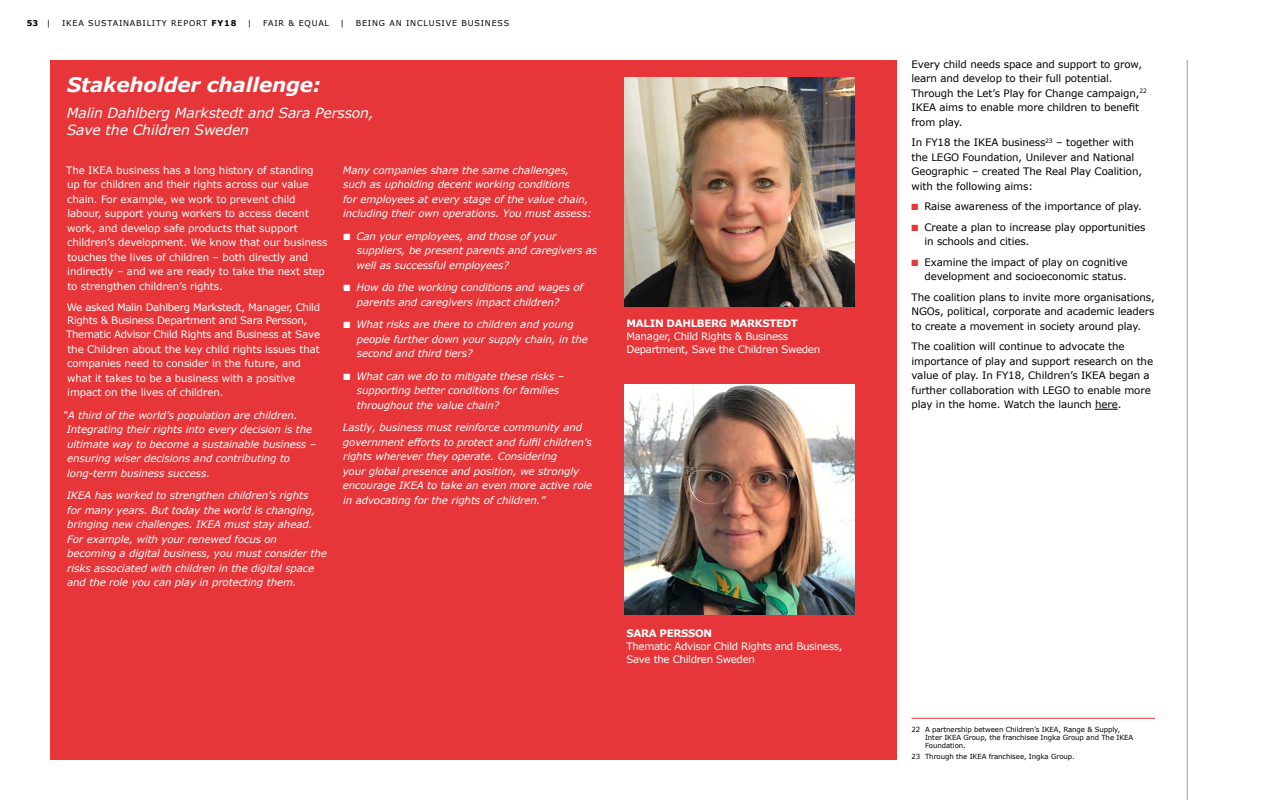
<style>
.page{position:relative;width:1280px;height:800px;background:#fff}
.page>*{position:absolute;margin:0;border:0;box-sizing:border-box;transform-origin:0 0}
.t1{font:italic 700 20px "Verdana IKEA";letter-spacing:-.01em;color:#fff}
.t2{font:italic 14px/17.5px "Verdana IKEA";letter-spacing:-.01em;color:#fff}
.t3{font:italic 10.2px/14.5px "Verdana IKEA";letter-spacing:-.01em;color:#fff}
.t4{font:10.2px/14.5px "Verdana IKEA";letter-spacing:-.01em;color:#000}
.t5{font:10.2px/14.5px "Verdana IKEA";letter-spacing:-.01em;color:#fff}
.t6{font:10.2px/13px "Verdana IKEA";letter-spacing:-.03em;color:#fff}
.t7{font:700 10.2px "Verdana IKEA";letter-spacing:-.03em;color:#fff}
.t8{font:8px "Verdana IKEA";letter-spacing:.1em;color:#000}
.t9{font:700 8px "Verdana IKEA";color:#000}
.t10{font:7px/8px "Verdana IKEA";letter-spacing:-.01em;color:#000}
.s1{font-weight:400}
.s2{font-weight:700}
.s3{color:#e73639}
</style>
<div class="page">
<hr style="left:1187px;top:60px;width:1px;height:740px;background:#9d9f95">
<div style="left:50px;top:60px;width:847px;height:700px;background:#e73639"></div>
<img style="left:624px;top:77px;width:230px;height:230px">
<img style="left:624px;top:385px;width:230px;height:229px">
<svg style="left:1095px;top:409px;width:23px;height:1px"></svg>
<hr style="left:912px;top:718px;width:243px;height:1px;background:#e73639">
<p class="t9" style="left:27px;top:18px;width:25px">53 <span class="s1">|</span></p>
<p class="t8" style="left:62px;top:18px;width:176px">IKEA SUSTAINABILITY REPORT <span class="s2">FY18</span></p>
<p class="t8" style="left:248px;top:18px;width:5px">|</p>
<p class="t8" style="left:263px;top:18px;width:67px">FAIR &amp; EQUAL</p>
<p class="t8" style="left:340px;top:18px;width:5px">|</p>
<p class="t8" style="left:356px;top:18px;width:155px">BEING AN INCLUSIVE BUSINESS</p>
<h1 class="t1" style="left:67px;top:72px;width:255px">Stakeholder challenge:</h1>
<h2 class="t2" style="left:67px;top:104px;width:309px">Malin Dahlberg Markstedt and Sara Persson,<br>Save the Children Sweden</h2>
<p class="t5" style="left:66px;top:163px;width:263px">The IKEA business has a long history of standing up for children and their rights across our value chain. For example, we work to prevent child labour, support young workers to access decent work, and develop safe products that support children’s development. We know that our business touches the lives of children – both directly and indirectly – and we are ready to take the next step to strengthen children’s rights.</p>
<p class="t6" style="left:67px;top:301px;width:255px">We asked Malin Dahlberg Markstedt, Manager, Child<br>Rights &amp; Business Department and Sara Persson,</p>
<p class="t5" style="left:66px;top:328px;width:256px">Thematic Advisor Child Rights and Business at Save the Children about the key child rights issues that companies need to consider in the future, and what it takes to be a business with a positive impact on the lives of children.</p>
<p class="t3" style="left:67px;top:408px;width:251px;text-indent:-3px">“A third of the world’s population are children.<br>Integrating their rights into every decision is the ultimate way to become a sustainable business – ensuring wiser decisions and contributing to long-term business success.</p>
<p class="t3" style="left:67px;top:489px;width:262px">IKEA has worked to strengthen children’s rights<br>for many years. But today the world is changing, bringing new challenges. IKEA must stay ahead.<br>For example, with your renewed focus on becoming a digital business, you must consider the risks associated with children in the digital space and the role you can play in protecting them.</p>
<p class="t3" style="left:343px;top:163px;width:250px">Many companies share the same challenges, such as upholding decent working conditions<br>for employees at every stage of the value chain, including their own operations. You must assess:</p>
<p class="t3" style="left:357px;top:229px;width:242px;text-indent:-13px">■ Can your employees, and those of your suppliers, be present parents and caregivers as well as successful employees?</p>
<p class="t3" style="left:357px;top:280px;width:228px;text-indent:-13px">■ How do the working conditions and wages of parents and caregivers impact children?</p>
<p class="t3" style="left:357px;top:317px;width:233px;text-indent:-13px">■ What risks are there to children and young people further down your supply chain, in the second and third tiers?</p>
<p class="t3" style="left:357px;top:369px;width:209px;text-indent:-13px">■ What can we do to mitigate these risks – supporting better conditions for families throughout the value chain?</p>
<p class="t3" style="left:343px;top:421px;width:251px">Lastly, business must reinforce community and government efforts to protect and fulfil children’s rights wherever they operate. Considering<br>your global presence and position, we strongly encourage IKEA to take an even more active role in advocating for the rights of children.”</p>
<p class="t7" style="left:626px;top:317px;width:173px">MALIN DAHLBERG MARKSTEDT</p>
<p class="t6" style="left:626px;top:330px;width:195px">Manager, Child Rights &amp; Business<br>Department, Save the Children Sweden</p>
<p class="t7" style="left:626px;top:627px;width:87px">SARA PERSSON</p>
<p class="t6" style="left:626px;top:640px;width:218px">Thematic Advisor Child Rights and Business,<br>Save the Children Sweden</p>
<p class="t4" style="left:912px;top:57px;width:237px">Every child needs space and support to grow, learn and develop to their full potential.<br>Through the Let’s Play for Change campaign,<sup>22<br></sup>IKEA aims to enable more children to benefit from play.</p>
<p class="t4" style="left:912px;top:136px;width:232px">In FY18 the IKEA business<sup>23</sup> – together with the LEGO Foundation, Unilever and National Geographic – created The Real Play Coalition, with the following aims:</p>
<p class="t4" style="left:912px;top:200px;width:232px"><span class="s3">■</span> Raise awareness of the importance of play.</p>
<p class="t4" style="left:924px;top:220px;width:223px;text-indent:-13px"><span class="s3">■</span> Create a plan to increase play opportunities in schools and cities.</p>
<p class="t4" style="left:912px;top:255px;width:218px;text-align:right"><span class="s3">■</span> Examine the impact of play on cognitive development and socioeconomic status.</p>
<p class="t4" style="left:912px;top:290px;width:245px;text-align:justify">The coalition plans to invite more organisations, NGOs, political, corporate and academic leaders to create a movement in society around play.</p>
<p class="t4" style="left:912px;top:340px;width:243px">The coalition will continue to advocate the importance of play and support research on the value of play. In FY18, Children’s IKEA began a further collaboration with LEGO to enable more play in the home. Watch the launch here.</p>
<p class="t10" style="left:925px;top:725px;width:210px;text-indent:-14px">22 A partnership between Children’s IKEA, Range &amp; Supply,<br>Inter IKEA Group, the franchisee Ingka Group and The IKEA<br>Foundation.</p>
<p class="t10" style="left:912px;top:752px;width:165px">23 Through the IKEA franchisee, Ingka Group.</p>
</div>
